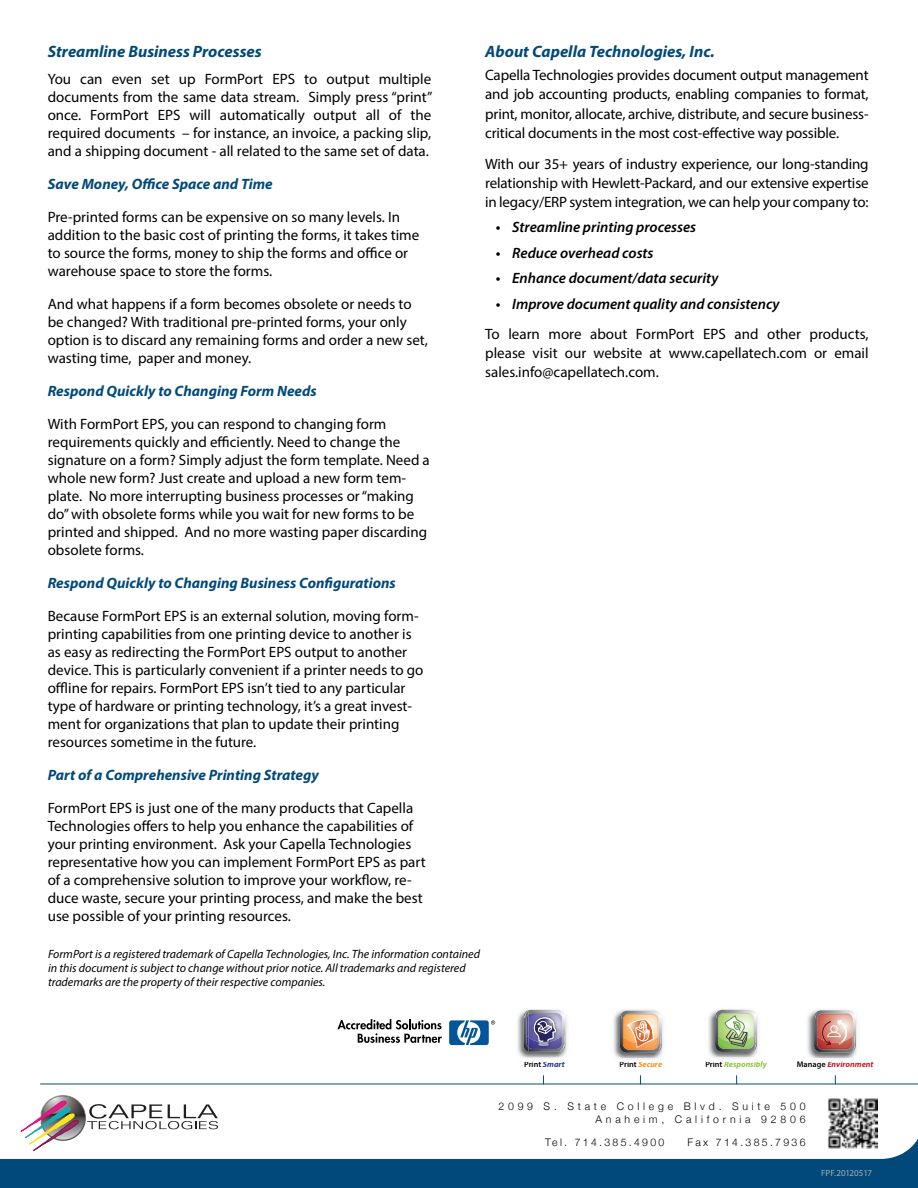
<style>
.page{position:relative;width:918px;height:1188px;background:#fff}
.page>*{position:absolute;margin:0;border:0;box-sizing:border-box;transform-origin:0 0}
.t1{font:italic 700 16.5px "Myriad Pro";color:#00497a}
.t2{font:15px/18px "Myriad Pro";color:#000}
.t3{font:italic 700 15px "Myriad Pro";color:#00497a}
.t4{font:italic 600 15px "Myriad Pro";color:#000}
.t5{font:italic 12px/14.4px "Myriad Pro";color:#000}
.t6{font:300 10.5px/13.2px "Helvetica Neue";letter-spacing:.36em;color:#000;text-align:right}
.t7{font:300 10.5px "Helvetica Neue";letter-spacing:.22em;color:#000}
.t8{font:9px "Myriad Pro";color:#acaeb0}
.t9{font:italic 700 8.25px "Myriad Pro";color:#be1e2d}
.t10{font:italic 700 8.25px "Myriad Pro";color:#8dc63f}
.t11{font:italic 700 8.25px "Myriad Pro";letter-spacing:.005em;color:#f7941e}
.t12{font:600 8.25px "Myriad Pro";color:#000}
.s1{font-weight:700;font-style:italic;color:#2b3990}
.s2{font-weight:600;font-style:normal;color:#000}
</style>
<div class="page">
<svg style="left:35px;top:1095px;width:183px;height:26px"></svg>
<hr style="left:41px;top:1084px;width:877px;height:1px;background:#064b79">
<img style="left:517px;top:1009px;width:50px;height:49px">
<svg style="left:524px;top:1010px;width:41px;height:42px;background:#817ea3"></svg>
<img style="left:613px;top:1010px;width:50px;height:48px">
<img style="left:620px;top:1058px;width:35px;height:4px">
<svg style="left:620px;top:1011px;width:42px;height:42px;background:#d5aa86"></svg>
<img style="left:708px;top:1009px;width:51px;height:52px">
<svg style="left:715px;top:1010px;width:42px;height:42px;background:#a4b990"></svg>
<img style="left:807px;top:1009px;width:50px;height:50px">
<svg style="left:814px;top:1010px;width:42px;height:42px;background:#c28f88"></svg>
<svg style="left:0;top:1121px;width:918px;height:67px"></svg>
<svg style="left:449px;top:1020px;width:46px;height:25px"></svg>
<svg style="left:338px;top:1019px;width:104px;height:24px"></svg>
<img style="left:827px;top:1098px;width:50px;height:50px">
<p class="t1" style="left:48px;top:41px;width:215px">Streamline Business Processes</p>
<p class="t2" style="left:48px;top:70px;width:386px;text-align:justify">You can even set up FormPort EPS to output multiple documents from the same data stream. Simply press “print” once. FormPort EPS will automatically output all of the required documents – for instance, an invoice, a packing slip, and a shipping document - all related to the same set of data.</p>
<p class="t3" style="left:48px;top:175px;width:227px">Save Money, Office Space and Time</p>
<p class="t2" style="left:48px;top:208px;width:373px">Pre-printed forms can be expensive on so many levels. In addition to the basic cost of printing the forms, it takes time to source the forms, money to ship the forms and office or warehouse space to store the forms.</p>
<p class="t2" style="left:48px;top:295px;width:382px">And what happens if a form becomes obsolete or needs to be changed? With traditional pre-printed forms, your only option is to discard any remaining forms and order a new set, wasting time, paper and money.</p>
<p class="t3" style="left:48px;top:382px;width:271px">Respond Quickly to Changing Form Needs</p>
<p class="t2" style="left:48px;top:415px;width:384px">With FormPort EPS, you can respond to changing form requirements quickly and efficiently. Need to change the signature on a form? Simply adjust the form template. Need a whole new form? Just create and upload a new form tem&shy;plate. No more interrupting business processes or “making do” with obsolete forms while you wait for new forms to be printed and shipped. And no more wasting paper discarding obsolete forms.</p>
<p class="t3" style="left:48px;top:574px;width:350px">Respond Quickly to Changing Business Configurations</p>
<p class="t2" style="left:48px;top:607px;width:377px">Because FormPort EPS is an external solution, moving form&shy;printing capabilities from one printing device to another is as easy as redirecting the FormPort EPS output to another device. This is particularly convenient if a printer needs to go offline for repairs. FormPort EPS isn’t tied to any particular type of hardware or printing technology, it’s a great invest&shy;ment for organizations that plan to update their printing resources sometime in the future.</p>
<p class="t3" style="left:48px;top:766px;width:273px">Part of a Comprehensive Printing Strategy</p>
<p class="t2" style="left:48px;top:799px;width:380px">FormPort EPS is just one of the many products that Capella Technologies offers to help you enhance the capabilities of your printing environment. Ask your Capella Technologies representative how you can implement FormPort EPS as part of a comprehensive solution to improve your workflow, re&shy;duce waste, secure your printing process, and make the best use possible of your printing resources.</p>
<p class="t1" style="left:485px;top:41px;width:231px">About Capella Technologies, Inc.</p>
<p class="t2" style="left:485px;top:65px;width:385px;line-height:19.5px;text-align:justify">Capella Technologies provides document output management and job accounting products, enabling companies to format, print, monitor, allocate, archive, distribute, and secure business&shy;critical documents in the most cost-effective way possible.</p>
<p class="t2" style="left:485px;top:154px;width:385px;line-height:18.8px;text-align:justify">With our 35+ years of industry experience, our long-standing relationship with Hewlett-Packard, and our extensive expertise in legacy/ERP system integration, we can help your company to:</p>
<p class="t4" style="left:496px;top:218px;width:202px">• Streamline printing processes</p>
<p class="t4" style="left:496px;top:243px;width:159px">• Reduce overhead costs</p>
<p class="t4" style="left:496px;top:269px;width:224px">• Enhance document/data security</p>
<p class="t4" style="left:496px;top:294px;width:286px">• Improve document quality and consistency</p>
<p class="t2" style="left:485px;top:325px;width:385px;line-height:18.8px;text-align:justify">To learn more about FormPort EPS and other products, please visit our website at www.capellatech.com or email sales.info@capellatech.com.</p>
<p class="t5" style="left:48px;top:946px;width:433px">FormPort is a registered trademark of Capella Technologies, Inc. The information contained in this document is subject to change without prior notice. All trademarks and registered trademarks are the property of their respective companies.</p>
<p class="t12" style="left:524px;top:1059px;width:42px">Print <span class="s1">Smart</span></p>
<p class="t11" style="left:620px;top:1059px;width:44px"><span class="s2">Print</span> Secure</p>
<p class="t10" style="left:705px;top:1058px;width:63px"><span class="s2">Print</span> Responsibly</p>
<p class="t9" style="left:797px;top:1059px;width:78px"><span class="s2">Manage</span> Environment</p>
<p class="t6" style="left:498px;top:1099px;width:309px">2099 S. State College Blvd. Suite 500<br>Anaheim, California 92806</p>
<p class="t7" style="left:545px;top:1134px;width:121px">Tel. 714.385.4900</p>
<p class="t7" style="left:688px;top:1134px;width:119px">Fax 714.385.7936</p>
<p class="t8" style="left:821px;top:1167px;width:52px">FPF.20120517</p>
</div>
